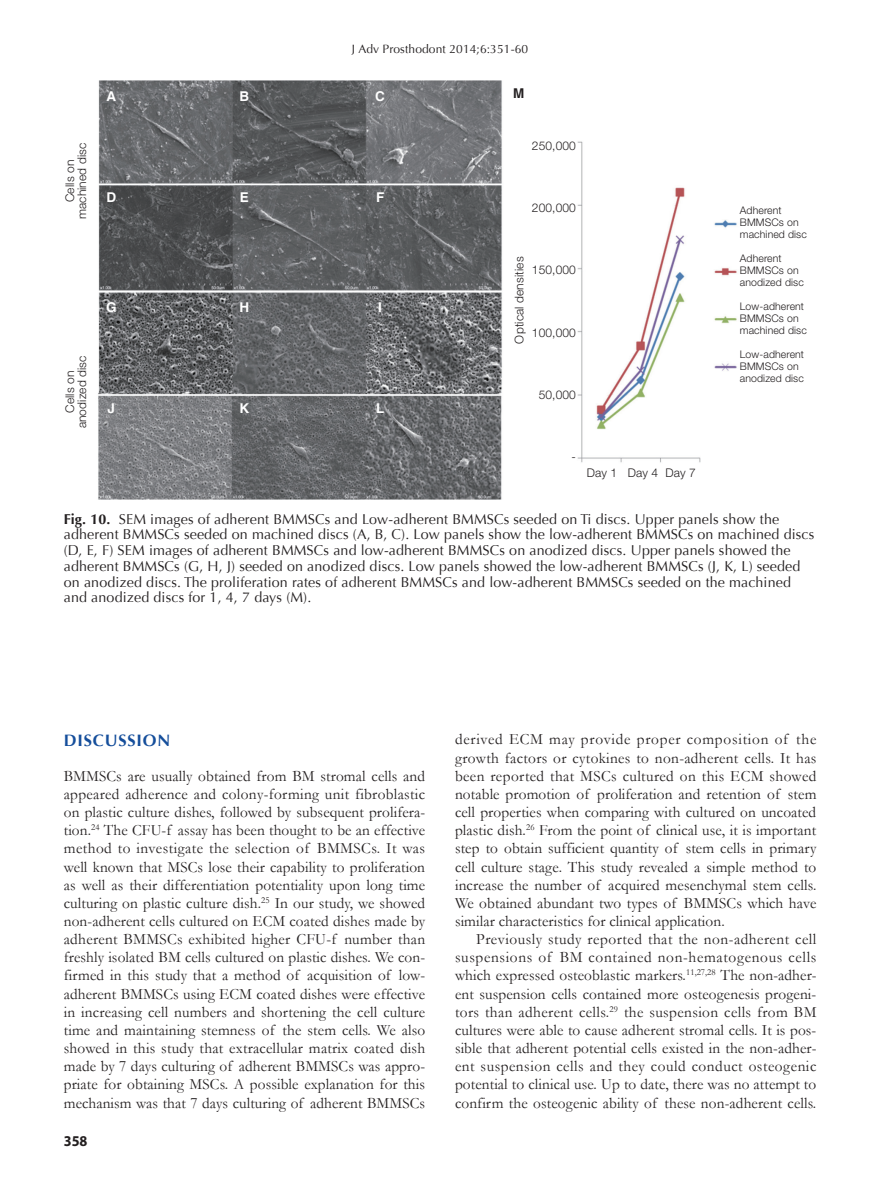
<style>
.page{position:relative;width:893px;height:1191px;background:#fff}
.page>*{position:absolute;margin:0;border:0;box-sizing:border-box;transform-origin:0 0}
.t1{font:700 16.5px "Optima";color:#154e9b}
.t2{font:15.75px/18.1px "Garamond";letter-spacing:.01em;color:#231f20;text-align:justify}
.t3{font:700 15px "Myriad Pro";color:#231f20;scale:.95 1}
.t4{font:14.25px/15.8px "Optima";letter-spacing:.01em;color:#231f20}
.t5{font:700 13.5px "Helvetica";color:#fff}
.t6{font:700 13.5px "Helvetica";color:#231f20}
.t7{font:300 12px/12px "Helvetica Neue LT Pro";letter-spacing:.01em;color:#231f20;text-align:center}
.t8{font:12px "Optima";letter-spacing:.01em;color:#231f20}
.t9{font:300 10.5px/12px "Helvetica Neue LT Pro";letter-spacing:.01em;color:#231f20}
.s1{font-weight:700}
</style>
<div class="page">
<img style="left:98px;top:81px;width:639px;height:419px">
<p class="t8" style="left:352px;top:42px;width:178px">J Adv Prosthodont 2014;6:351-60</p>
<p class="t7" style="left:64px;top:219px;width:78px;rotate:-90deg">Cells on machined disc</p>
<p class="t5" style="left:107px;top:88px;width:11px">A</p>
<p class="t5" style="left:240px;top:88px;width:11px">B</p>
<p class="t5" style="left:375px;top:88px;width:11px">C</p>
<p class="t5" style="left:107px;top:189px;width:11px">D</p>
<p class="t5" style="left:240px;top:189px;width:11px">E</p>
<p class="t5" style="left:376px;top:189px;width:10px">F</p>
<p class="t7" style="left:64px;top:428px;width:75px;rotate:-90deg">Cells on anodized disc</p>
<p class="t5" style="left:106px;top:299px;width:12px">G</p>
<p class="t5" style="left:240px;top:299px;width:11px">H</p>
<p class="t5" style="left:378px;top:299px;width:5px">I</p>
<p class="t5" style="left:108px;top:400px;width:9px">J</p>
<p class="t5" style="left:240px;top:400px;width:11px">K</p>
<p class="t5" style="left:376px;top:400px;width:10px">L</p>
<p class="t6" style="left:513px;top:85px;width:13px">M</p>
<p class="t7" style="left:532px;top:139px;width:46px">250,000</p>
<p class="t7" style="left:532px;top:201px;width:46px">200,000</p>
<p class="t7" style="left:513px;top:343px;width:88px;rotate:-90deg">Optical densities</p>
<p class="t7" style="left:532px;top:264px;width:46px">150,000</p>
<p class="t7" style="left:532px;top:326px;width:46px">100,000</p>
<p class="t7" style="left:539px;top:388px;width:39px">50,000</p>
<p class="t7" style="left:571px;top:450px;width:6px">-</p>
<p class="t7" style="left:587px;top:466px;width:110px">Day 1 Day 4 Day 7</p>
<p class="t9" style="left:740px;top:204px;width:68px">Adherent<br>BMMSCs on machined disc</p>
<p class="t9" style="left:740px;top:252px;width:65px">Adherent<br>BMMSCs on anodized disc</p>
<p class="t9" style="left:740px;top:300px;width:68px">Low-adherent<br>BMMSCs on machined disc</p>
<p class="t9" style="left:740px;top:348px;width:66px">Low-adherent<br>BMMSCs on anodized disc</p>
<p class="t4" style="left:64px;top:511px;width:752px"><span class="s1">FIG. 10.</span> SEM images of adherent BMMSCs and Low-adherent BMMSCs seeded on Ti discs. Upper panels show the adherent BMMSCs seeded on machined discs (A, B, C). Low panels show the low-adherent BMMSCs on machined discs (D, E, F) SEM images of adherent BMMSCs and low-adherent BMMSCs on anodized discs. Upper panels showed the adherent BMMSCs (G, H, J) seeded on anodized discs. Low panels showed the low-adherent BMMSCs (J, K, L) seeded on anodized discs. The proliferation rates of adherent BMMSCs and low-adherent BMMSCs seeded on the machined and anodized discs for 1, 4, 7 days (M).</p>
<p class="t1" style="left:64px;top:730px;width:25px">DISCUSSION</p>
<p class="t2" style="left:64px;top:766px;width:363px">BMMSCs are usually obtained from BM stromal cells and appeared adherence and colony-forming unit fibroblastic on plastic culture dishes, followed by subsequent prolifera&shy;tion.<sup>24</sup> The CFU-f assay has been thought to be an effective method to investigate the selection of BMMSCs. It was well known that MSCs lose their capability to proliferation as well as their differentiation potentiality upon long time culturing on plastic culture dish.<sup>25</sup> In our study, we showed non-adherent cells cultured on ECM coated dishes made by adherent BMMSCs exhibited higher CFU-f number than freshly isolated BM cells cultured on plastic dishes. We con&shy;firmed in this study that a method of acquisition of low&shy;adherent BMMSCs using ECM coated dishes were effective in increasing cell numbers and shortening the cell culture time and maintaining stemness of the stem cells. We also showed in this study that extracellular matrix coated dish made by 7 days culturing of adherent BMMSCs was appro&shy;priate for obtaining MSCs. A possible explanation for this mechanism was that 7 days culturing of adherent BMMSCs</p>
<p class="t3" style="left:64px;top:1131px;width:26px">358</p>
<p class="t2" style="left:455px;top:730px;width:363px">derived ECM may provide proper composition of the growth factors or cytokines to non-adherent cells. It has been reported that MSCs cultured on this ECM showed notable promotion of proliferation and retention of stem cell properties when comparing with cultured on uncoated plastic dish.<sup>26</sup> From the point of clinical use, it is important step to obtain sufficient quantity of stem cells in primary cell culture stage. This study revealed a simple method to increase the number of acquired mesenchymal stem cells.<br>We obtained abundant two types of BMMSCs which have similar characteristics for clinical application.</p>
<p class="t2" style="left:455px;top:929px;width:363px;text-indent:21px">Previously study reported that the non-adherent cell suspensions of BM contained non-hematogenous cells which expressed osteoblastic markers.<sup>11,27,28</sup> The non-adher&shy;ent suspension cells contained more osteogenesis progeni&shy;tors than adherent cells.<sup>29</sup> the suspension cells from BM cultures were able to cause adherent stromal cells. It is pos&shy;sible that adherent potential cells existed in the non-adher&shy;ent suspension cells and they could conduct osteogenic potential to clinical use. Up to date, there was no attempt to confirm the osteogenic ability of these non-adherent cells.</p>
</div>
